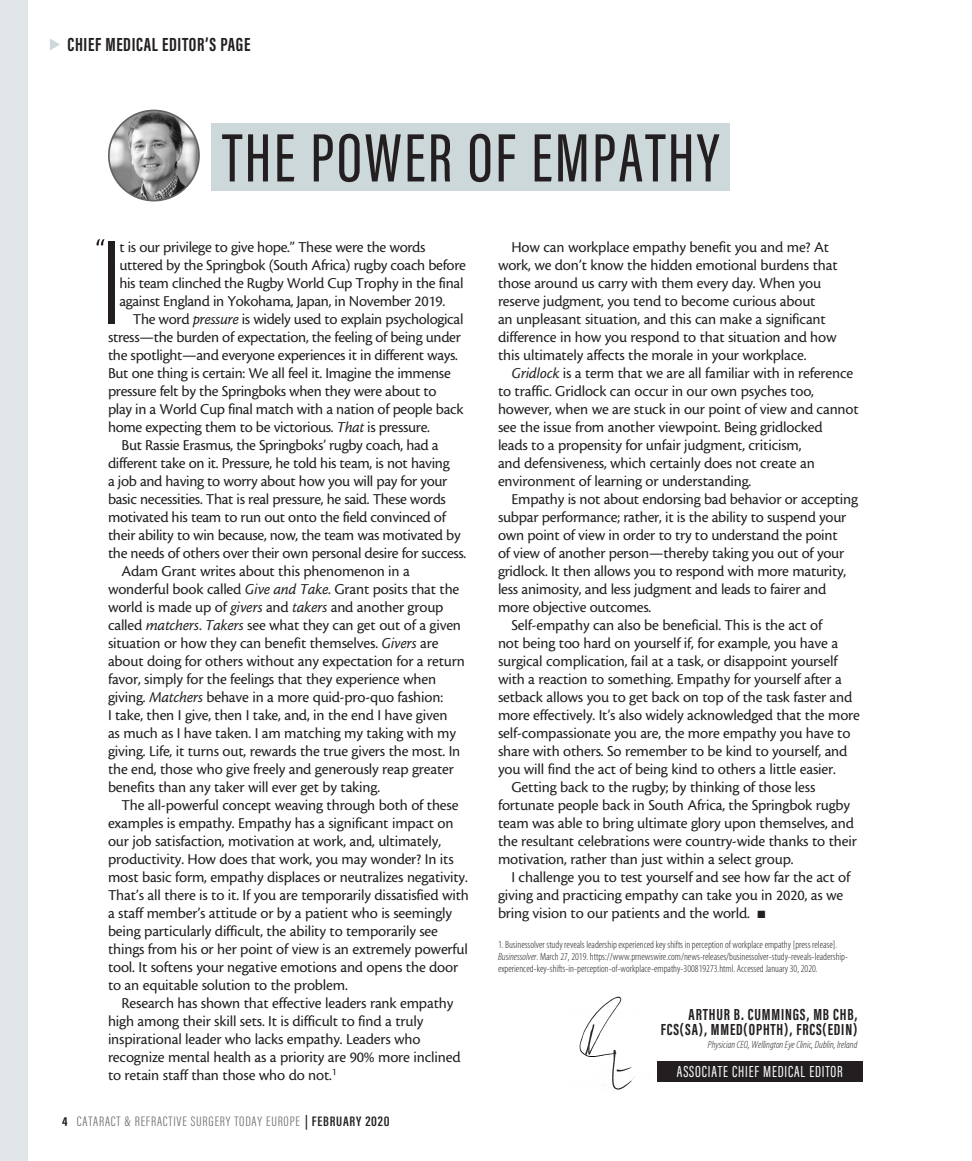
<style>
.page{position:relative;width:972px;height:1161px;background:#fff}
.page>*{position:absolute;margin:0;border:0;box-sizing:border-box;transform-origin:0 0}
.body_first{font:300 123.6px "Acumin Pro Extra Cond";color:#231f20}
.headline{font:500 70.5px "Acumin Pro Extra Cond";letter-spacing:.035em;color:#231f20}
.t1{font:700 19.5px "Acumin Pro Extra Cond";letter-spacing:.035em;color:#231f20}
.subhead{font:700 16.5px/15px "Acumin Pro Extra Cond";letter-spacing:.05em;color:#231f20;text-align:right}
.subhead-2{font:16.5px "Acumin Pro Extra Cond";letter-spacing:.05em;color:#fff}
.body{font:15.75px/18px "Cronos MM 408 10";letter-spacing:-.01em;color:#231f20}
.body_first-2{font:15.75px/18px "Cronos MM 408 10";letter-spacing:-.02em;color:#231f20}
.t2{font:300 14.1px "Acumin Pro Extra Cond";letter-spacing:.05em;color:#6c6d70;scale:1.11 1}
.footnote{font:10.5px/12px "Myriad MM 215 300";color:#231f20}
.footnote-2{font:10.5px "Myriad MM It 215 300";color:#231f20}
.s1{font-family:"Cronos MM It 408 10"}
.s2{font-weight:700;font-size:13.35px;color:#231f20}
.s3{font-weight:600;color:#231f20}
.s4{font-family:"Myriad MM It 215 300"}
.s5{font-style:inherit}
</style>
<div class="page">
<img style="left:109px;top:110px;width:90px;height:91px;border-radius:45px">
<div style="left:108px;top:110px;width:92px;height:91px;border:2px solid #636366;border-radius:50%"></div>
<div style="left:0;top:0;width:27px;height:1161px;background:#e1e7e9"></div>
<div style="left:211px;top:123px;width:519px;height:67px;background:#cdd8db"></div>
<svg style="left:96px;top:239px;width:9px;height:7px"></svg>
<div style="left:657px;top:1062px;width:205px;height:20px;background:#231f20"></div>
<img style="left:579px;top:996px;width:56px;height:94px">
<p class="t1" style="left:68px;top:32px;width:184px">CHIEF MEDICAL EDITOR’S PAGE</p>
<p class="headline" style="left:222px;top:115px;width:498px">THE POWER OF EMPATHY</p>
<p class="body_first" style="left:102px;top:209px;width:21px">I</p>
<p class="body_first-2" style="left:119px;top:238px;width:348px">t is our privilege to give hope.” These were the words uttered by the Springbok (South Africa) rugby coach before his team clinched the Rugby World Cup Trophy in the final against England in Yokohama, Japan, in November 2019.</p>
<p class="body" style="left:108px;top:310px;width:357px;text-indent:25px">The word <span class="s1">pressure</span> is widely used to explain psychological stress—the burden of expectation, the feeling of being under the spotlight—and everyone experiences it in different ways.<br>But one thing is certain: We all feel it. Imagine the immense pressure felt by the Springboks when they were about to play in a World Cup final match with a nation of people back home expecting them to be victorious. <span class="s1">That</span> is pressure.</p>
<p class="body" style="left:108px;top:436px;width:360px;text-indent:14px">But Rassie Erasmus, the Springboks’ rugby coach, had a different take on it. Pressure, he told his team, is not having<br>a job and having to worry about how you will pay for your basic necessities. That is real pressure, he said. These words motivated his team to run out onto the field convinced of their ability to win because, now, the team was motivated by the needs of others over their own personal desire for success.</p>
<p class="body" style="left:108px;top:562px;width:358px;text-indent:14px">Adam Grant writes about this phenomenon in a wonderful book called <span class="s1">Give and Take</span>. Grant posits that the world is made up of <span class="s1">givers</span> and <span class="s1">takers</span> and another group called <span class="s1">matchers</span>. <span class="s1">Takers</span> see what they can get out of a given situation or how they can benefit themselves. <span class="s1">Givers</span> are about doing for others without any expectation for a return favor, simply for the feelings that they experience when giving. <span class="s1">Matchers</span> behave in a more quid-pro-quo fashion:<br>I take, then I give, then I take, and, in the end I have given<br>as much as I have taken. I am matching my taking with my giving. Life, it turns out, rewards the true givers the most. In the end, those who give freely and generously reap greater benefits than any taker will ever get by taking.</p>
<p class="body" style="left:108px;top:796px;width:362px;text-indent:14px">The all-powerful concept weaving through both of these examples is empathy. Empathy has a significant impact on our job satisfaction, motivation at work, and, ultimately, productivity. How does that work, you may wonder? In its most basic form, empathy displaces or neutralizes negativity.<br>That’s all there is to it. If you are temporarily dissatisfied with a staff member’s attitude or by a patient who is seemingly being particularly difficult, the ability to temporarily see things from his or her point of view is an extremely powerful tool. It softens your negative emotions and opens the door to an equitable solution to the problem.</p>
<p class="body" style="left:108px;top:994px;width:354px;text-indent:14px">Research has shown that effective leaders rank empathy high among their skill sets. It is difficult to find a truly inspirational leader who lacks empathy. Leaders who recognize mental health as a priority are 90% more inclined to retain staff than those who do not.<sup>1</sup></p>
<p class="t2" style="left:62px;top:1113px;width:297px"><span class="s2">4</span> CATARACT &amp; REFRACTIVE SURGERY TODAY EUROPE <span class="s3">| FEBRUARY 2020</span></p>
<p class="body" style="left:498px;top:238px;width:341px;text-indent:14px">How can workplace empathy benefit you and me? At work, we don’t know the hidden emotional burdens that those around us carry with them every day. When you reserve judgment, you tend to become curious about<br>an unpleasant situation, and this can make a significant difference in how you respond to that situation and how this ultimately affects the morale in your workplace.</p>
<p class="body" style="left:498px;top:364px;width:362px;text-indent:14px"><span class="s1">Gridlock</span> is a term that we are all familiar with in reference to traffic. Gridlock can occur in our own psyches too, however, when we are stuck in our point of view and cannot see the issue from another viewpoint. Being gridlocked<br>leads to a propensity for unfair judgment, criticism,<br>and defensiveness, which certainly does not create an environment of learning or understanding.</p>
<p class="body" style="left:498px;top:490px;width:362px;text-indent:14px">Empathy is not about endorsing bad behavior or accepting subpar performance; rather, it is the ability to suspend your own point of view in order to try to understand the point<br>of view of another person—thereby taking you out of your gridlock. It then allows you to respond with more maturity, less animosity, and less judgment and leads to fairer and more objective outcomes.</p>
<p class="body" style="left:498px;top:616px;width:364px;text-indent:14px">Self-empathy can also be beneficial. This is the act of<br>not being too hard on yourself if, for example, you have a surgical complication, fail at a task, or disappoint yourself with a reaction to something. Empathy for yourself after a setback allows you to get back on top of the task faster and more effectively. It’s also widely acknowledged that the more self-compassionate you are, the more empathy you have to share with others. So remember to be kind to yourself, and you will find the act of being kind to others a little easier.</p>
<p class="body" style="left:498px;top:778px;width:360px;text-indent:14px">Getting back to the rugby; by thinking of those less fortunate people back in South Africa, the Springbok rugby team was able to bring ultimate glory upon themselves, and the resultant celebrations were country-wide thanks to their motivation, rather than just within a select group.</p>
<p class="body" style="left:498px;top:868px;width:354px;text-indent:14px">I challenge you to test yourself and see how far the act of giving and practicing empathy can take you in 2020, as we bring vision to our patients and the world. ■</p>
<p class="footnote" style="left:498px;top:939px;width:352px">1. Businessolver study reveals leadership experienced key shifts in perception of workplace empathy [press release].<br><span class="s4">Businessolver</span>. March 27, 2019. https://www.prnewswire.com/news-releases/businessolver-study-reveals-leadership&shy;experienced-key-shifts-in-perception-of-workplace-empathy-300819273.html. Accessed January 30, 2020.</p>
<p class="subhead" style="left:661px;top:1006px;width:198px">ARTHUR B. CUMMINGS, MB C<span class="s5">H</span>B,<br>FCS(SA), MM<span class="s5">ED</span>(O<span class="s5">PHTH</span>), FRCS(E<span class="s5">DIN</span>)</p>
<p class="footnote-2" style="left:708px;top:1040px;width:151px">Physician CEO, Wellington Eye Clinic, Dublin, Ireland</p>
<p class="subhead-2" style="left:677px;top:1062px;width:167px">ASSOCIATE CHIEF MEDICAL EDITOR</p>
</div>
